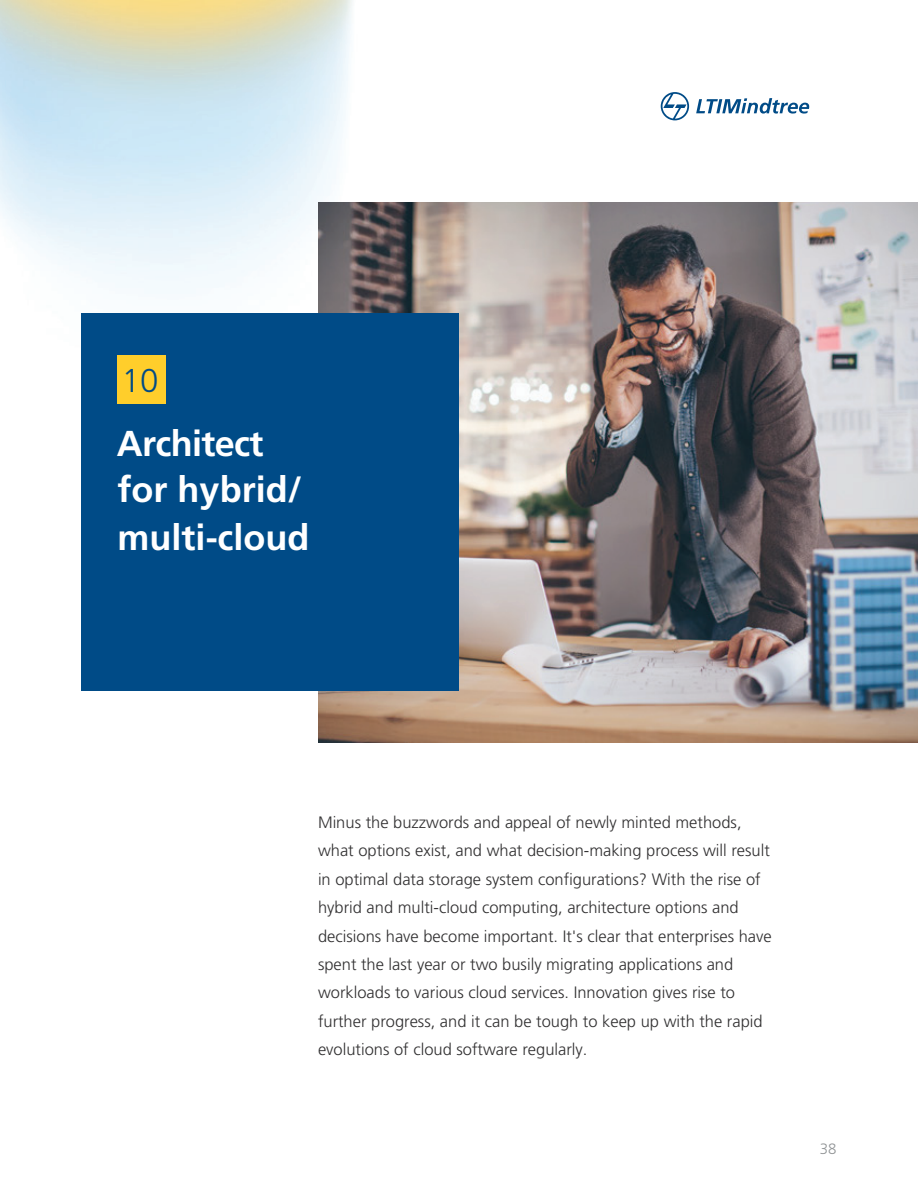
<style>
.page{position:relative;width:918px;height:1188px;background:#fff}
.page>*{position:absolute;margin:0;border:0;box-sizing:border-box;transform-origin:0 0}
.t1{font:700 36px/48px "Frutiger LT Pro";color:#fff}
.t2{font:700 36px "Frutiger LT Pro";letter-spacing:-.02em;color:#fff}
.t3{font:300 33px "Frutiger LT Pro";color:#004b87}
.t4{font:300 16.5px/28.5px "Frutiger LT Pro";color:#313031}
.t5{font:300 15px "Frutiger LT Pro";color:#909395}
</style>
<div class="page">
<img style="left:0;top:0;width:918px;height:743px">
<img style="left:318px;top:202px;width:600px;height:540px">
<div style="left:81px;top:314px;width:378px;height:378px;background:#004b87"></div>
<div style="left:117px;top:355px;width:49px;height:49px;background:#ffce2b"></div>
<svg style="left:661px;top:92px;width:28px;height:28px"></svg>
<svg style="left:696px;top:98px;width:113px;height:16px"></svg>
<h2 class="t3" style="left:122px;top:361px;width:38px">10</h2>
<h1 class="t2" style="left:117px;top:422px;width:148px">Architect</h1>
<h1 class="t1" style="left:118px;top:466px;width:193px">for hybrid/ multi-cloud</h1>
<p class="t4" style="left:318px;top:808px;width:455px">Minus the buzzwords and appeal of newly minted methods, what options exist, and what decision-making process will result in optimal data storage system configurations? With the rise of hybrid and multi-cloud computing, architecture options and decisions have become important. It's clear that enterprises have spent the last year or two busily migrating applications and workloads to various cloud services. Innovation gives rise to further progress, and it can be tough to keep up with the rapid evolutions of cloud software regularly.</p>
<p class="t5" style="left:820px;top:1140px;width:18px">38</p>
</div>
